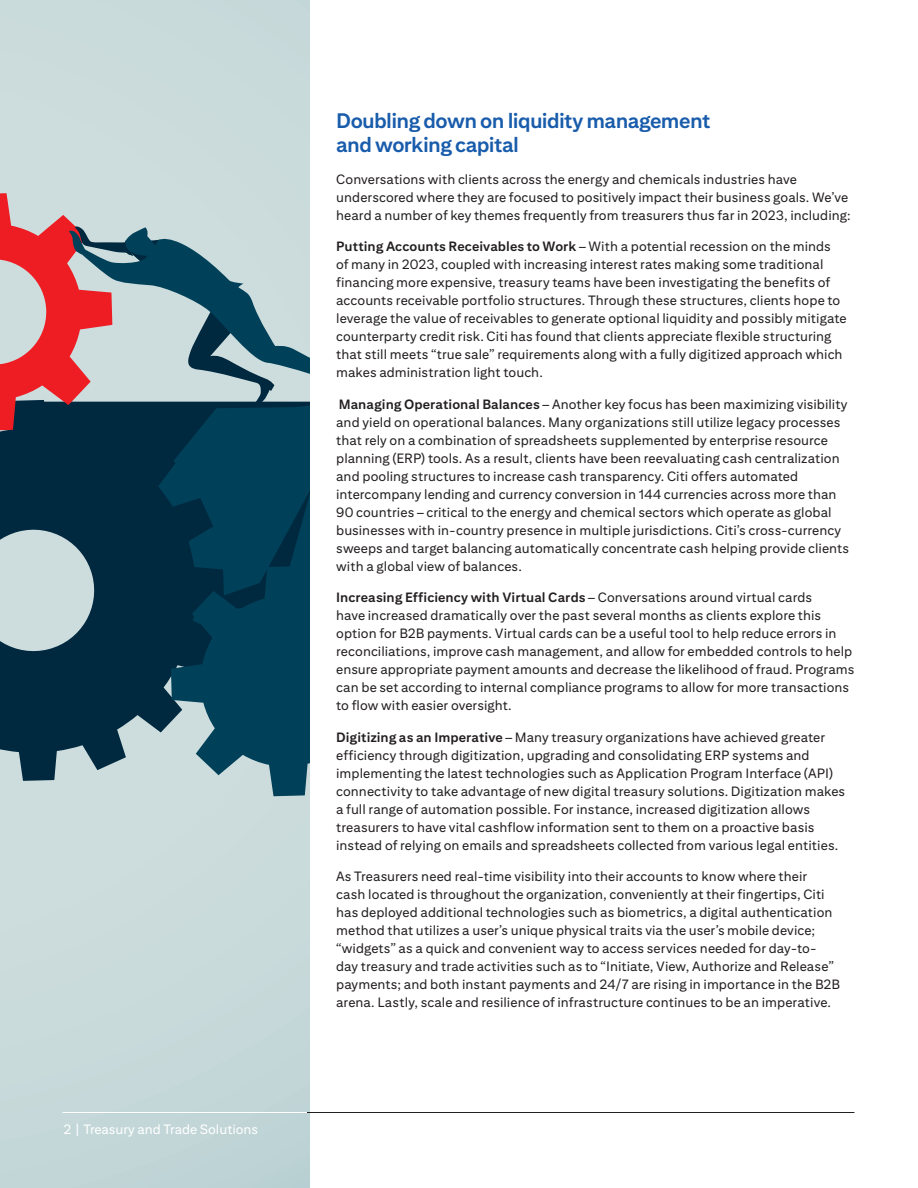
<style>
.page{position:relative;width:918px;height:1188px;background:#fff}
.page>*{position:absolute;margin:0;border:0;box-sizing:border-box;transform-origin:0 0}
.t1{font:700 21px/24px "Citi Sans Text";letter-spacing:-.03em;color:#185cab}
.t2{font:13.5px/18px "Citi Sans Text";letter-spacing:.005em;color:#231f20}
.t3{font:13.5px "Citi Sans Text";color:#fff}
.s1{font-weight:700}
</style>
<div class="page">
<div style="left:0;top:0;width:309px;height:1188px;background:#cbdbdc"></div>
<svg style="left:62px;top:1112px;width:86px;height:76px"></svg>
<svg style="left:148px;top:431px;width:161px;height:757px"></svg>
<svg style="left:0;top:431px;width:224px;height:350px;fill:#00283f"></svg>
<svg style="left:171px;top:566px;width:138px;height:230px"></svg>
<svg style="left:0;top:193px;width:309px;height:238px"></svg>
<hr style="left:64px;top:1112px;width:790px;height:1px;background:#231f20">
<hr style="left:63px;top:1112px;width:244px;height:1px;background:#fff">
<p class="t3" style="left:64px;top:1121px;width:196px">2 | Treasury and Trade Solutions</p>
<h1 class="t1" style="left:336px;top:108px;width:376px">Doubling down on liquidity management and working capital</h1>
<p class="t2" style="left:336px;top:170px;width:516px">Conversations with clients across the energy and chemicals industries have underscored where they are focused to positively impact their business goals. We’ve heard a number of key themes frequently from treasurers thus far in 2023, including:</p>
<p class="t2" style="left:336px;top:237px;width:512px"><span class="s1">Putting Accounts Receivables to Work</span> – With a potential recession on the minds of many in 2023, coupled with increasing interest rates making some traditional financing more expensive, treasury teams have been investigating the benefits of accounts receivable portfolio structures. Through these structures, clients hope to leverage the value of receivables to generate optional liquidity and possibly mitigate counterparty credit risk. Citi has found that clients appreciate flexible structuring that still meets “true sale” requirements along with a fully digitized approach which makes administration light touch.</p>
<p class="t2" style="left:336px;top:395px;width:514px"><span class="s1">Managing Operational Balances</span> – Another key focus has been maximizing visibility and yield on operational balances. Many organizations still utilize legacy processes that rely on a combination of spreadsheets supplemented by enterprise resource planning (ERP) tools. As a result, clients have been reevaluating cash centralization and pooling structures to increase cash transparency. Citi offers automated intercompany lending and currency conversion in 144 currencies across more than 90 countries – critical to the energy and chemical sectors which operate as global businesses with in-country presence in multiple jurisdictions. Citi’s cross-currency sweeps and target balancing automatically concentrate cash helping provide clients with a global view of balances.</p>
<p class="t2" style="left:336px;top:588px;width:520px"><span class="s1">Increasing Efficiency with Virtual Cards</span> – Conversations around virtual cards<br>have increased dramatically over the past several months as clients explore this option for B2B payments. Virtual cards can be a useful tool to help reduce errors in reconciliations, improve cash management, and allow for embedded controls to help ensure appropriate payment amounts and decrease the likelihood of fraud. Programs can be set according to internal compliance programs to allow for more transactions to flow with easier oversight.</p>
<p class="t2" style="left:336px;top:727px;width:511px"><span class="s1">Digitizing as an Imperative</span> – Many treasury organizations have achieved greater efficiency through digitization, upgrading and consolidating ERP systems and implementing the latest technologies such as Application Program Interface (API) connectivity to take advantage of new digital treasury solutions. Digitization makes a full range of automation possible. For instance, increased digitization allows treasurers to have vital cashflow information sent to them on a proactive basis instead of relying on emails and spreadsheets collected from various legal entities.</p>
<p class="t2" style="left:336px;top:867px;width:505px">As Treasurers need real-time visibility into their accounts to know where their<br>cash located is throughout the organization, conveniently at their fingertips, Citi has deployed additional technologies such as biometrics, a digital authentication method that utilizes a user’s unique physical traits via the user’s mobile device; “widgets” as a quick and convenient way to access services needed for day-to&shy;day treasury and trade activities such as to “Initiate, View, Authorize and Release” payments; and both instant payments and 24/7 are rising in importance in the B2B arena. Lastly, scale and resilience of infrastructure continues to be an imperative.</p>
</div>
